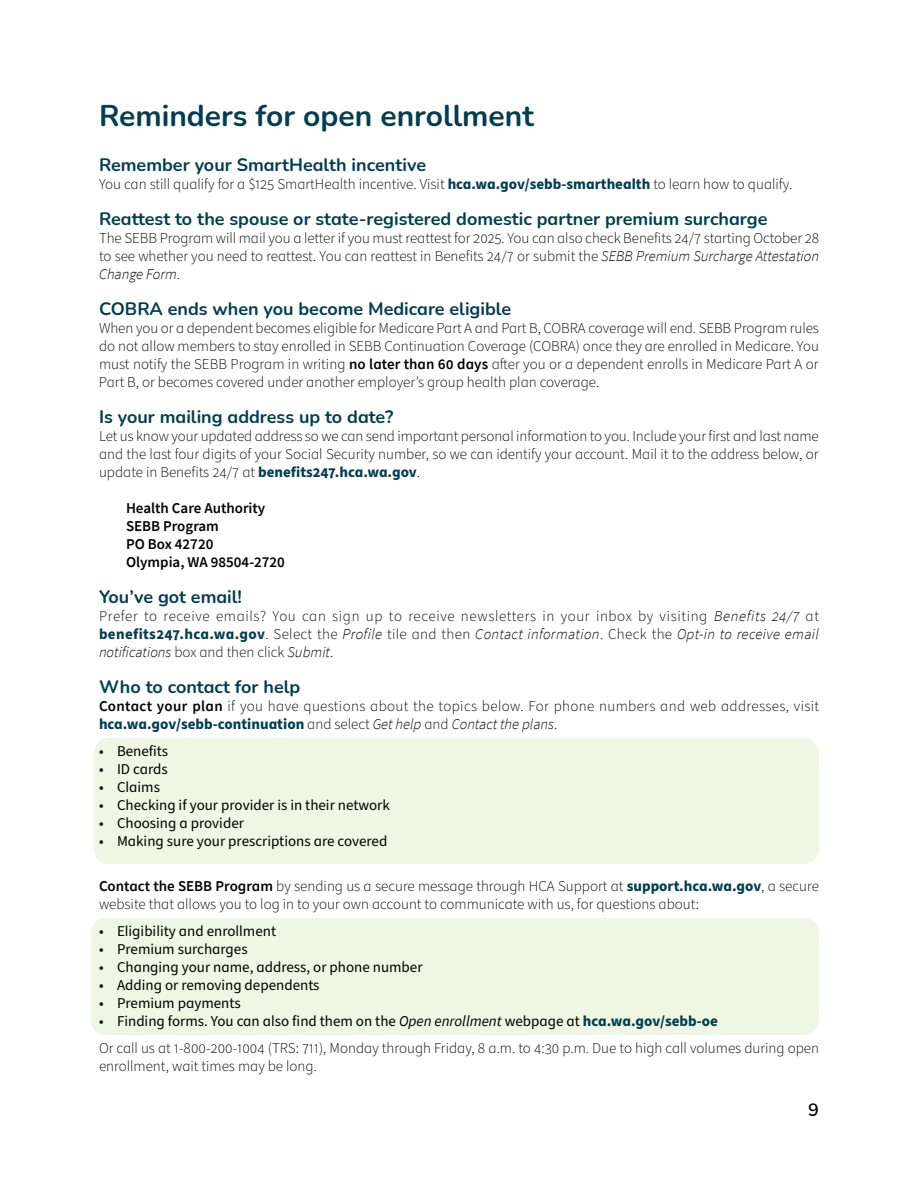
<style>
.page{position:relative;width:918px;height:1188px;background:#fff}
.page>*{position:absolute;margin:0;border:0;box-sizing:border-box;transform-origin:0 0}
.t1{font:700 30px "Nunito";color:#003e52}
.t2{font:700 18px "Nunito";color:#003e52}
.t3{font:600 18px "Nunito";color:#000}
.t4{font:300 15px/18px "Source Sans Pro";color:#000;text-align:justify}
.t5{font:15px "Source Sans Pro";color:#000}
.t6{font:300 15px/18px "Source Sans Pro";letter-spacing:.025em;color:#000}
.t7{font:600 15px "Source Sans Pro";color:#000}
.s1{font-weight:700;color:#003e52}
.s2{font-style:italic}
.s3{font-weight:600}
</style>
<div class="page">
<div style="left:91px;top:918px;width:728px;height:117px;background:#eff6e4;border-radius:15px"></div>
<div style="left:94px;top:738px;width:725px;height:126px;background:#eff6e4;border-radius:15px"></div>
<h1 class="t1" style="left:99px;top:94px;width:436px">Reminders for open enrollment</h1>
<h2 class="t2" style="left:99px;top:152px;width:329px">Remember your SmartHealth incentive</h2>
<p class="t4" style="left:99px;top:176px;width:695px">You can still qualify for a $125 SmartHealth incentive. Visit <span class="s1">hca.wa.gov/sebb-smarthealth</span> to learn how to qualify.</p>
<h2 class="t2" style="left:99px;top:206px;width:670px">Reattest to the spouse or state-registered domestic partner premium surcharge</h2>
<p class="t4" style="left:99px;top:230px;width:722px">The SEBB Program will mail you a letter if you must reattest for 2025. You can also check Benefits 24/7 starting October 28 to see whether you need to reattest. You can reattest in Benefits 24/7 or submit the <span class="s2">SEBB Premium Surcharge Attestation Change Form</span>.</p>
<h2 class="t2" style="left:99px;top:296px;width:414px">COBRA ends when you become Medicare eligible</h2>
<p class="t4" style="left:99px;top:320px;width:722px">When you or a dependent becomes eligible for Medicare Part A and Part B, COBRA coverage will end. SEBB Program rules do not allow members to stay enrolled in SEBB Continuation Coverage (COBRA) once they are enrolled in Medicare. You must notify the SEBB Program in writing <span class="s3">no later than 60 days</span> after you or a dependent enrolls in Medicare Part A or Part B, or becomes covered under another employer’s group health plan coverage.</p>
<h2 class="t2" style="left:99px;top:404px;width:296px">Is your mailing address up to date?</h2>
<p class="t4" style="left:99px;top:428px;width:721px">Let us know your updated address so we can send important personal information to you. Include your first and last name and the last four digits of your Social Security number, so we can identify your account. Mail it to the address below, or update in Benefits 24/7 at <span class="s1">benefits247.hca.wa.gov</span>.</p>
<p class="t7" style="left:126px;top:498px;width:141px">Health Care Authority</p>
<p class="t7" style="left:126px;top:516px;width:94px">SEBB Program</p>
<p class="t7" style="left:126px;top:534px;width:89px">PO Box 42720</p>
<p class="t7" style="left:126px;top:552px;width:160px">Olympia, WA 98504-2720</p>
<h2 class="t2" style="left:99px;top:584px;width:145px">You’ve got email!</h2>
<p class="t4" style="left:99px;top:608px;width:722px">Prefer to receive emails? You can sign up to receive newsletters in your inbox by visiting <span class="s2">Benefits 24/7</span> at <span class="s1">benefits247.hca.wa.gov</span>. Select the <span class="s2">Profile</span> tile and then <span class="s2">Contact information</span>. Check the <span class="s2">Opt-in to receive email notifications</span> box and then click <span class="s2">Submit</span>.</p>
<h2 class="t2" style="left:99px;top:674px;width:203px">Who to contact for help</h2>
<p class="t6" style="left:99px;top:698px;width:722px"><span class="s3">Contact your plan</span> if you have questions about the topics below. For phone numbers and web addresses, visit <span class="s1">hca.wa.gov/sebb-continuation</span> and select <span class="s2">Get help</span> and <span class="s2">Contact the plans</span>.</p>
<p class="t5" style="left:99px;top:741px;width:71px">• Benefits</p>
<p class="t5" style="left:99px;top:759px;width:70px">• ID cards</p>
<p class="t5" style="left:99px;top:777px;width:63px">• Claims</p>
<p class="t5" style="left:99px;top:795px;width:292px">• Checking if your provider is in their network</p>
<p class="t5" style="left:99px;top:813px;width:147px">• Choosing a provider</p>
<p class="t5" style="left:99px;top:831px;width:290px">• Making sure your prescriptions are covered</p>
<p class="t4" style="left:99px;top:878px;width:721px"><span class="s3">Contact the SEBB Program</span> by sending us a secure message through HCA Support at <span class="s1">support.hca.wa.gov</span>, a secure website that allows you to log in to your own account to communicate with us, for questions about:</p>
<p class="t5" style="left:99px;top:921px;width:179px">• Eligibility and enrollment</p>
<p class="t5" style="left:99px;top:939px;width:150px">• Premium surcharges</p>
<p class="t5" style="left:99px;top:957px;width:325px">• Changing your name, address, or phone number</p>
<p class="t5" style="left:99px;top:975px;width:222px">• Adding or removing dependents</p>
<p class="t5" style="left:99px;top:993px;width:143px">• Premium payments</p>
<p class="t5" style="left:99px;top:1011px;width:621px">• Finding forms. You can also find them on the <span class="s2">Open enrollment</span> webpage at <span class="s1">hca.wa.gov/sebb-oe</span></p>
<p class="t4" style="left:99px;top:1040px;width:722px">Or call us at 1-800-200-1004 (TRS: 711), Monday through Friday, 8 a.m. to 4:30 p.m. Due to high call volumes during open enrollment, wait times may be long.</p>
<p class="t3" style="left:808px;top:1097px;width:12px">9</p>
</div>
